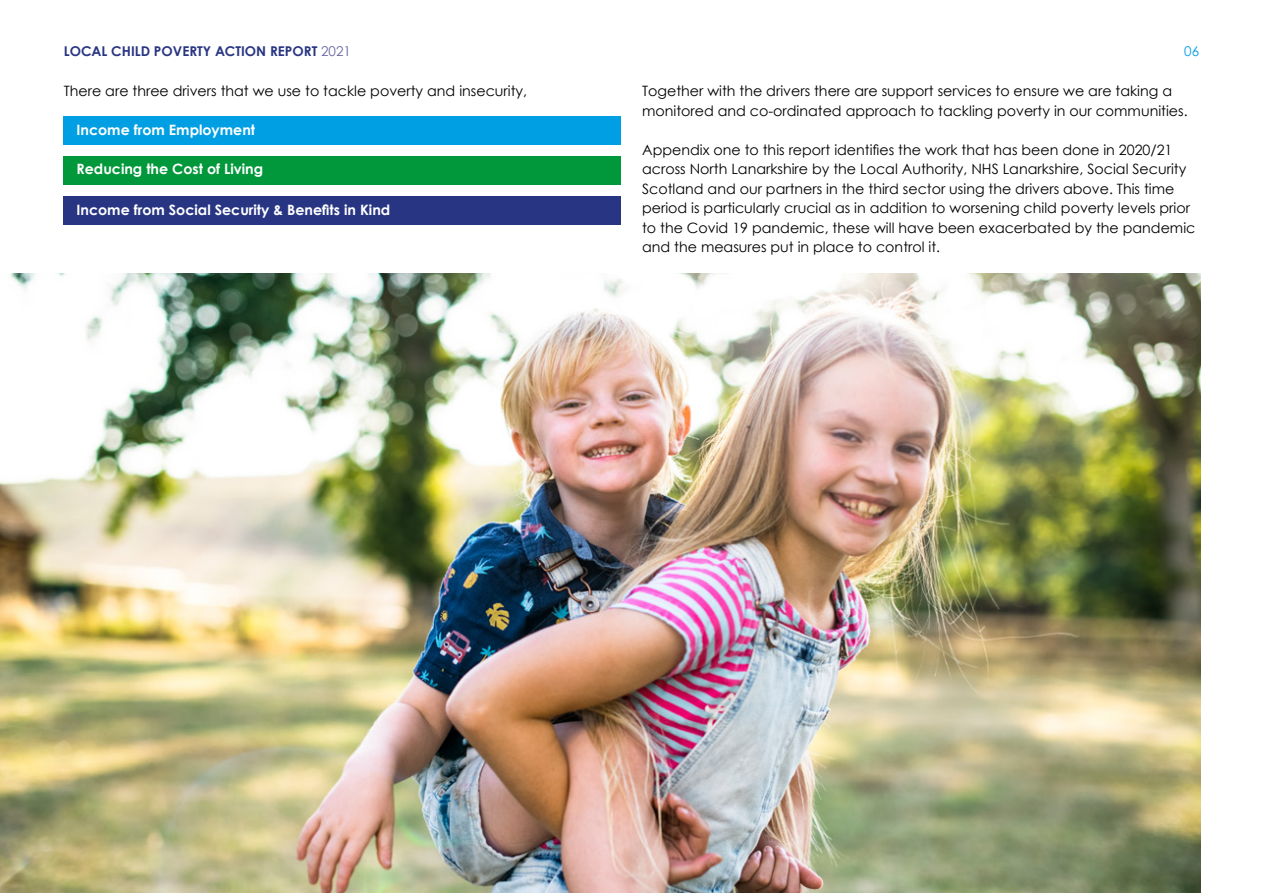
<style>
.page{position:relative;width:1263px;height:893px;background:#fff}
.page>*{position:absolute;margin:0;border:0;box-sizing:border-box;transform-origin:0 0}
.BODY_TEXT{font:14.25px/19.5px "Century Gothic";color:#000}
.BODY_TEXT-2{font:700 14.25px "Century Gothic";color:#fff}
.t1{font:700 13.5px "Century Gothic";color:#283583}
.t2{font:13.5px "Century Gothic";color:#009fe3}
.s1{font-weight:400;color:#6565a4}
</style>
<div class="page">
<div style="left:64px;top:116px;width:557px;height:29px;background:#009fe3"></div>
<div style="left:64px;top:196px;width:557px;height:28px;background:#283583"></div>
<div style="left:64px;top:156px;width:557px;height:29px;background:#00983a"></div>
<img style="left:0;top:273px;width:1200px;height:620px">
<p class="t1" style="left:64px;top:41px;width:289px">LOCAL CHILD POVERTY ACTION REPORT <span class="s1">2021</span></p>
<p class="t2" style="left:1184px;top:42px;width:16px">06</p>
<p class="BODY_TEXT" style="left:64px;top:81px;width:465px">There are three drivers that we use to tackle poverty and insecurity,</p>
<p class="BODY_TEXT-2" style="left:77px;top:119px;width:180px">Income from Employment</p>
<p class="BODY_TEXT-2" style="left:77px;top:158px;width:188px">Reducing the Cost of Living</p>
<p class="BODY_TEXT-2" style="left:77px;top:199px;width:315px">Income from Social Security &amp; Benefits in Kind</p>
<p class="BODY_TEXT" style="left:642px;top:81px;width:547px">Together with the drivers there are support services to ensure we are taking a monitored and co-ordinated approach to tackling poverty in our communities.</p>
<p class="BODY_TEXT" style="left:642px;top:140px;width:555px">Appendix one to this report identifies the work that has been done in 2020/21 across North Lanarkshire by the Local Authority, NHS Lanarkshire, Social Security Scotland and our partners in the third sector using the drivers above. This time period is particularly crucial as in addition to worsening child poverty levels prior to the Covid 19 pandemic, these will have been exacerbated by the pandemic and the measures put in place to control it.</p>
</div>
